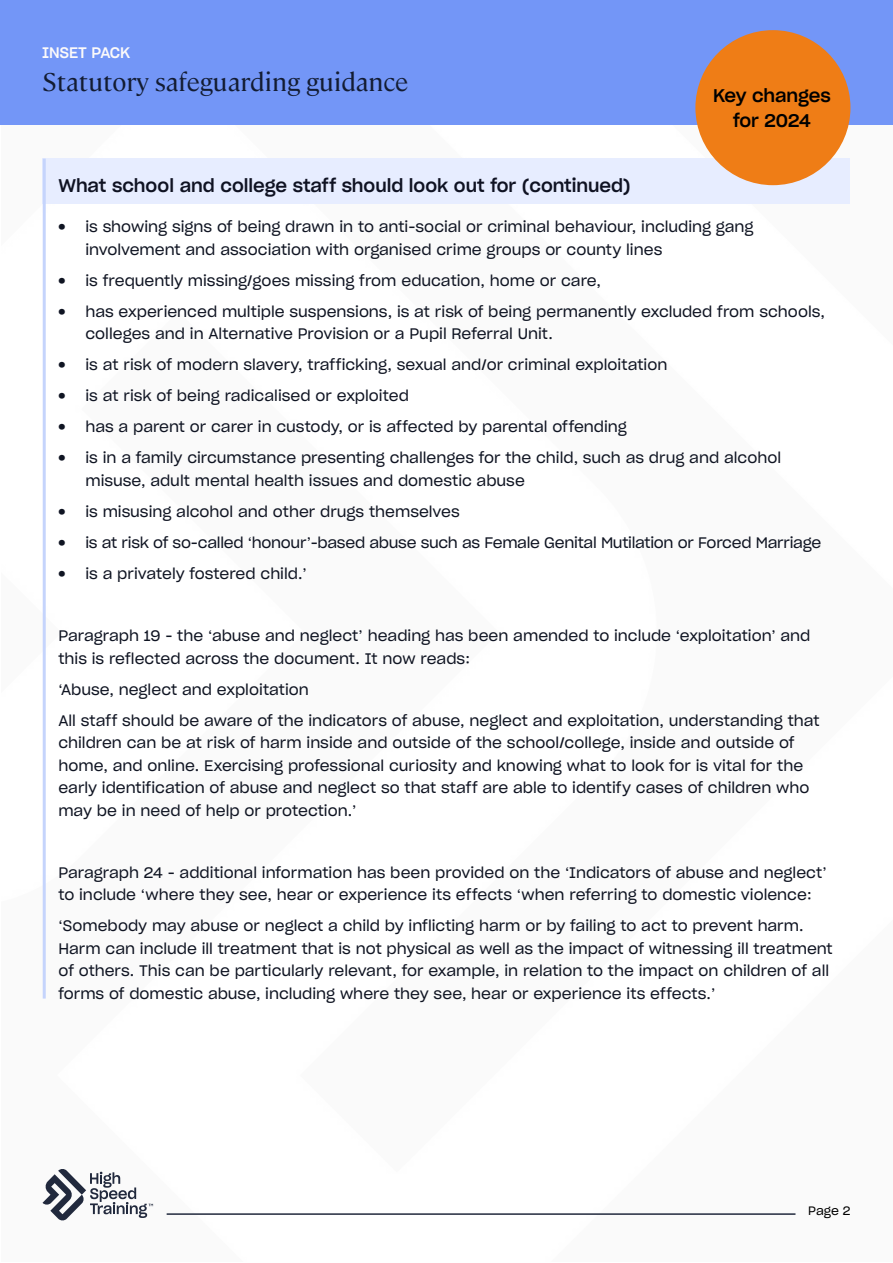
<style>
.page{position:relative;width:893px;height:1263px;background:#fff}
.page>*{position:absolute;margin:0;border:0;box-sizing:border-box;transform-origin:0 0}
.t1{font:25.5px "Cambon";color:#131c32}
.t2{font:18px "Sharp Grotesk Medium 20";color:#0f1222}
.t3{font:18px/25.2px "Sharp Grotesk Medium 20";letter-spacing:-.01em;color:#000;text-align:center}
.t4{font:15px/22.5px "Sharp Grotesk Book 20";color:#0f1422}
.t5{font:15px "Sharp Grotesk Book 20";letter-spacing:-.02em;color:#0f1422}
.t6{font:15px "Sharp Grotesk Medium 20";color:#fcfafa}
.t7{font:12px "Sharp Grotesk Book 20";color:#000}
.s1{font-family:"Cambon"}
</style>
<div class="page">
<hr style="left:167px;top:1213px;width:628px;height:2px;background:#21293d">
<svg style="left:43px;top:1169px;width:110px;height:52px"></svg>
<div style="left:0;top:0;width:893px;height:124px;background:#7396f7"></div>
<div style="left:43px;top:159px;width:807px;height:45px;background:#e7edff"></div>
<hr style="left:43px;top:159px;width:3px;height:839px;background:#c5d4fc">
<div style="left:695px;top:30px;width:155px;height:155px;background:#ef7d16;border-radius:50%"></div>
<p class="t6" style="left:42px;top:40px;width:90px">INSET PACK</p>
<h1 class="t1" style="left:42px;top:63px;width:368px">Statutory safeguarding guidance</h1>
<p class="t2" style="left:58px;top:170px;width:574px">What school and college staff should look out for (continued)</p>
<p class="t3" style="left:713px;top:82px;width:119px">Key changes for 2024</p>
<p class="t4" style="left:85px;top:215px;width:670px;text-indent:-27px"><span class="s1">•</span> is showing signs of being drawn in to anti-social or criminal behaviour, including gang involvement and association with organised crime groups or county lines</p>
<p class="t4" style="left:58px;top:269px;width:544px"><span class="s1">•</span> is frequently missing/goes missing from education, home or care,</p>
<p class="t4" style="left:85px;top:300px;width:741px;text-indent:-27px"><span class="s1">•</span> has experienced multiple suspensions, is at risk of being permanently excluded from schools, colleges and in Alternative Provision or a Pupil Referral Unit.</p>
<p class="t4" style="left:58px;top:353px;width:610px"><span class="s1">•</span> is at risk of modern slavery, trafficking, sexual and/or criminal exploitation</p>
<p class="t4" style="left:58px;top:384px;width:352px"><span class="s1">•</span> is at risk of being radicalised or exploited</p>
<p class="t4" style="left:58px;top:415px;width:570px"><span class="s1">•</span> has a parent or carer in custody, or is affected by parental offending</p>
<p class="t4" style="left:85px;top:446px;width:697px;text-indent:-27px"><span class="s1">•</span> is in a family circumstance presenting challenges for the child, such as drug and alcohol misuse, adult mental health issues and domestic abuse</p>
<p class="t4" style="left:58px;top:500px;width:403px"><span class="s1">•</span> is misusing alcohol and other drugs themselves</p>
<p class="t5" style="left:58px;top:531px;width:764px"><span class="s1">•</span> is at risk of so-called ‘honour’-based abuse such as Female Genital Mutilation or Forced Marriage</p>
<p class="t4" style="left:58px;top:562px;width:250px"><span class="s1">•</span> is a privately fostered child.’</p>
<p class="t4" style="left:58px;top:624px;width:754px">Paragraph 19 - the ‘abuse and neglect’ heading has been amended to include ‘exploitation’ and this is reflected across the document. It now reads:</p>
<p class="t4" style="left:58px;top:673px;width:763px;line-height:31px">‘Abuse, neglect and exploitation<br>All staff should be aware of the indicators of abuse, neglect and exploitation, understanding that</p>
<p class="t4" style="left:58px;top:731px;width:753px">children can be at risk of harm inside and outside of the school/college, inside and outside of home, and online. Exercising professional curiosity and knowing what to look for is vital for the early identification of abuse and neglect so that staff are able to identify cases of children who may be in need of help or protection.’</p>
<p class="t4" style="left:58px;top:860px;width:770px">Paragraph 24 - additional information has been provided on the ‘Indicators of abuse and neglect’ to include ‘where they see, hear or experience its effects ‘when referring to domestic violence:</p>
<p class="t4" style="left:58px;top:914px;width:776px">‘Somebody may abuse or neglect a child by inflicting harm or by failing to act to prevent harm.<br>Harm can include ill treatment that is not physical as well as the impact of witnessing ill treatment of others. This can be particularly relevant, for example, in relation to the impact on children of all forms of domestic abuse, including where they see, hear or experience its effects.’</p>
<p class="t7" style="left:808px;top:1201px;width:44px">Page 2</p>
</div>
